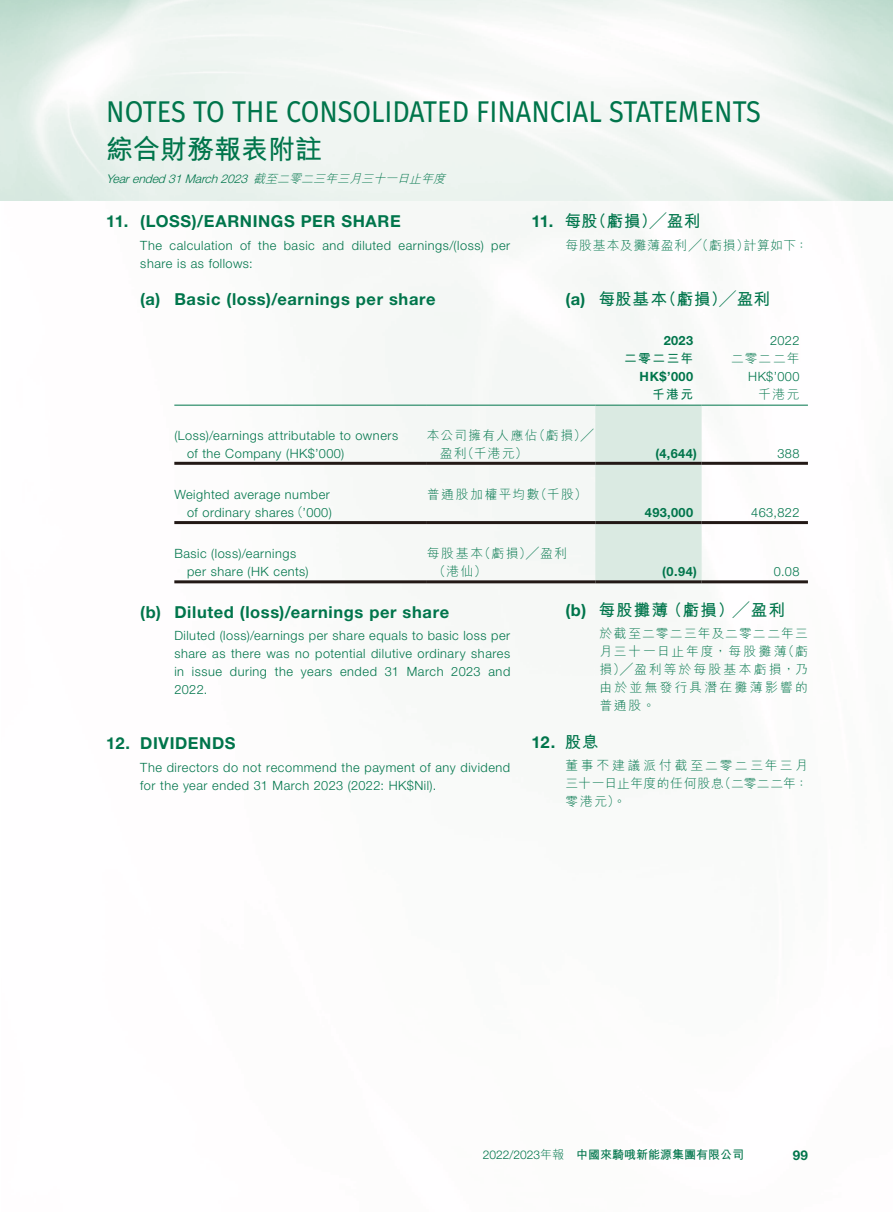
<style>
.page{position:relative;width:893px;height:1212px;background:#fff}
.page>*{position:absolute;margin:0;border:0;box-sizing:border-box;transform-origin:0 0}
.t1{font:30px "Fira Sans";color:#00754b;scale:.9 1}
.t2{font:700 27px "M Hei HK";color:#00754b}
.t3{font:700 16.5px "Helvetica Neue LT Std";letter-spacing:.04em;color:#00754b}
.t4{font:700 16.5px "M Hei HK";letter-spacing:.055em;color:#00754b}
.t5{font:700 13.5px "Helvetica Neue LT Std";color:#00754b}
.t6{font:300 12.75px/18px "Helvetica Neue LT Std";letter-spacing:.04em;color:#00754b}
.t7{font:300 12.75px/18px "M Hei HK";letter-spacing:.125em;color:#00754b;text-align:justify}
.t8{font:700 12.75px "Helvetica Neue LT Std";letter-spacing:.03em;color:#00754b}
.t9{font:300 12.75px "M Hei HK";letter-spacing:.055em;color:#00754b}
.t10{font:700 12.75px "M Hei HK";letter-spacing:.11em;color:#00754b}
.t11{font:italic 300 12px "Helvetica Neue LT Std";color:#00754b}
.t12{font:700 12px "M Hei HK";color:#00754b}
.s1{font-family:"M Hei HK"}
.s2{font-family:"Helvetica Neue LT Std"}
.s3{font-family:"Helvetica Neue LT Std";font-weight:300}
.s4{font-weight:300}
</style>
<div class="page">
<div style="left:595px;top:406px;width:107px;height:174px;background:#daeae2"></div>
<hr style="left:174px;top:405px;width:253px;height:1px;background:#00754b">
<hr style="left:427px;top:405px;width:168px;height:1px;background:#00754b">
<hr style="left:595px;top:405px;width:107px;height:1px;background:#00754b">
<hr style="left:702px;top:405px;width:106px;height:1px;background:#00754b">
<hr style="left:174px;top:462px;width:253px;height:3px;background:#231916">
<hr style="left:427px;top:462px;width:168px;height:3px;background:#231916">
<hr style="left:595px;top:462px;width:107px;height:3px;background:#231916">
<hr style="left:702px;top:462px;width:106px;height:3px;background:#231916">
<hr style="left:174px;top:521px;width:253px;height:3px;background:#231916">
<hr style="left:427px;top:521px;width:168px;height:3px;background:#231916">
<hr style="left:595px;top:521px;width:107px;height:3px;background:#231916">
<hr style="left:702px;top:521px;width:106px;height:3px;background:#231916">
<hr style="left:174px;top:580px;width:253px;height:3px;background:#231916">
<hr style="left:427px;top:580px;width:168px;height:3px;background:#231916">
<hr style="left:595px;top:580px;width:107px;height:3px;background:#231916">
<hr style="left:702px;top:580px;width:106px;height:3px;background:#231916">
<h1 class="t1" style="left:106px;top:88px;width:729px">NOTES TO THE CONSOLIDATED FINANCIAL STATEMENTS</h1>
<h2 class="t2" style="left:106px;top:130px;width:217px">綜合財務報表附註</h2>
<p class="t11" style="left:106px;top:171px;width:344px">Yearended31March2023 <span class="s1">截至二零二三年三月三十一日止年度</span></p>
<p class="t3" style="left:106px;top:211px;width:296px">11. (LOSS)/EARNINGS PER SHARE</p>
<p class="t6" style="left:140px;top:236px;width:371px">The calculation of the basic and diluted earnings/(loss) per share is as follows:</p>
<p class="t3" style="left:140px;top:289px;width:297px">(a) Basic (loss)/earnings per share</p>
<p class="t4" style="left:531px;top:209px;width:170px"><span class="s2">11.</span> 每股（虧損）╱盈利</p>
<p class="t9" style="left:566px;top:238px;width:244px">每股基本及攤薄盈利╱（虧損）計算如下：</p>
<p class="t4" style="left:566px;top:287px;width:206px"><span class="s2">(a)</span> 每股基本（虧損）╱盈利</p>
<p class="t8" style="left:664px;top:333px;width:31px">2023</p>
<p class="t6" style="left:770px;top:332px;width:31px">2022</p>
<p class="t10" style="left:624px;top:349px;width:71px">二零二三年</p>
<p class="t7" style="left:731px;top:349px;width:70px">二零二二年</p>
<p class="t8" style="left:640px;top:369px;width:55px">HK$’000</p>
<p class="t6" style="left:748px;top:368px;width:53px">HK$’000</p>
<p class="t10" style="left:652px;top:385px;width:42px">千港元</p>
<p class="t7" style="left:758px;top:385px;width:43px">千港元</p>
<p class="t6" style="left:187px;top:426px;width:213px;text-indent:-13px">(Loss)/earnings attributable to owners of the Company (HK$’000)</p>
<p class="t7" style="left:440px;top:426px;width:155px;text-indent:-13px">本公司擁有人應佔（虧損）╱盈利（千港元）</p>
<p class="t6" style="left:174px;top:485px;width:159px;text-align:right">Weighted average number of ordinary shares<span class="s1">（</span>’000)</p>
<p class="t7" style="left:427px;top:485px;width:161px">普通股加權平均數（千股）</p>
<p class="t6" style="left:187px;top:545px;width:123px;text-indent:-13px">Basic (loss)/earnings per share (HK cents)</p>
<p class="t7" style="left:433px;top:545px;width:135px;text-indent:-6px">每股基本（虧損）╱盈利（港仙）</p>
<p class="t8" style="left:655px;top:445px;width:43px">(4,644)</p>
<p class="t6" style="left:777px;top:444px;width:23px">388</p>
<p class="t8" style="left:645px;top:505px;width:50px">493,000</p>
<p class="t6" style="left:751px;top:503px;width:50px">463,822</p>
<p class="t8" style="left:662px;top:564px;width:36px">(0.94)</p>
<p class="t6" style="left:774px;top:563px;width:27px">0.08</p>
<p class="t3" style="left:140px;top:601px;width:310px">(b) Diluted (loss)/earnings per share</p>
<p class="t6" style="left:174px;top:626px;width:337px;text-align:justify">Diluted (loss)/earnings per share equals to basic loss per share as there was no potential dilutive ordinary shares in issue during the years ended 31 March 2023 and 2022.</p>
<p class="t3" style="left:106px;top:733px;width:131px">12. DIVIDENDS</p>
<p class="t6" style="left:140px;top:758px;width:371px">The directors do not recommend the payment of any dividend for the year ended 31 March 2023 (2022: HK$Nil).</p>
<p class="t4" style="left:566px;top:598px;width:221px"><span class="s2">(b)</span> 每股攤薄（虧損）╱盈利</p>
<p class="t7" style="left:600px;top:624px;width:210px">於截至二零二三年及二零二二年三月三十一日止年度，每股攤薄（虧損）╱盈利等於每股基本虧損，乃由於並無發行具潛在攤薄影響的普通股。</p>
<p class="t3" style="left:531px;top:732px;width:69px">12. <span class="s1">股息</span></p>
<p class="t7" style="left:566px;top:756px;width:244px">董事不建議派付截至二零二三年三月三十一日止年度的任何股息（二零二二年：零港元）。</p>
<p class="t12" style="left:483px;top:1146px;width:263px"><span class="s3">2022/2023</span><span class="s4">年報</span> 中國來騎哦新能源集團有限公司</p>
<p class="t5" style="left:793px;top:1147px;width:17px">99</p>
</div>
